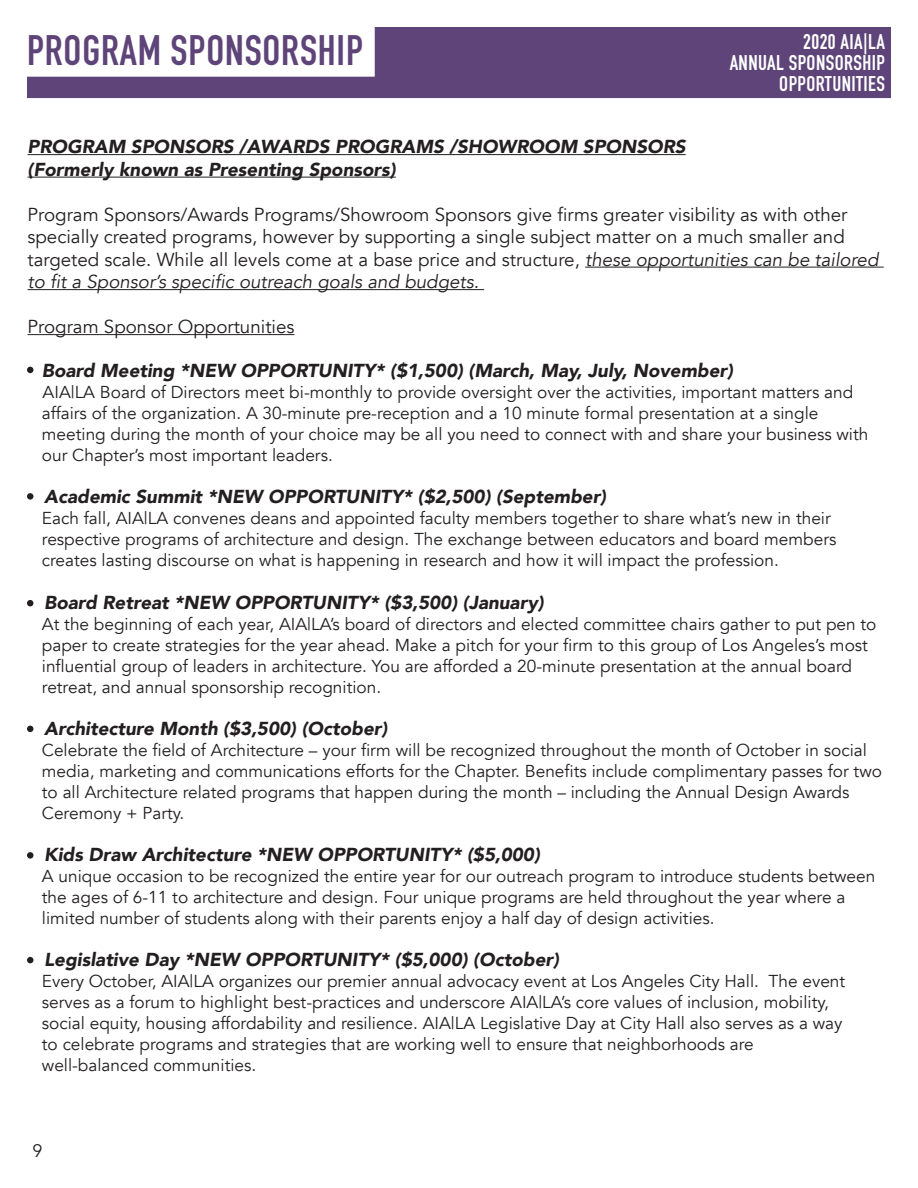
<style>
.page{position:relative;width:918px;height:1188px;background:#fff}
.page>*{position:absolute;margin:0;border:0;box-sizing:border-box;transform-origin:0 0}
.t1{font:700 42px "DIN Condensed";letter-spacing:.02em;color:#5e4479}
.t2{font:700 21px "DIN Condensed";letter-spacing:.02em;color:#fff}
.t3{font:italic 900 18.75px "Avenir";color:#231f20}
.t4{font:18.75px "Avenir";color:#231f20}
.t5{font:italic 18.75px/22.5px "Avenir";color:#231f20}
.t6{font:18px "Avenir";color:#231f20}
.t7{font:17.25px "Avenir";color:#231f20}
.s1{font-style:normal}
</style>
<div class="page">
<svg style="left:27px;top:27px;width:864px;height:71px;fill:#5e4479"></svg>
<hr style="left:28px;top:154px;width:658px;height:1px;background:#231f20">
<hr style="left:28px;top:177px;width:368px;height:1px;background:#231f20">
<hr style="left:585px;top:267px;width:299px;height:1px;background:#231f20">
<hr style="left:28px;top:289px;width:456px;height:1px;background:#231f20">
<hr style="left:28px;top:334px;width:266px;height:1px;background:#231f20">
<svg style="left:27px;top:367px;width:6px;height:6px"></svg>
<div style="left:27px;top:493px;width:6px;height:7px;background:#231f20;border-radius:50%"></div>
<svg style="left:27px;top:600px;width:6px;height:6px"></svg>
<svg style="left:27px;top:726px;width:6px;height:6px"></svg>
<div style="left:27px;top:852px;width:6px;height:7px;background:#231f20;border-radius:50%"></div>
<svg style="left:27px;top:957px;width:6px;height:6px"></svg>
<p class="t1" style="left:27px;top:22px;width:338px">PROGRAM SPONSORSHIP</p>
<p class="t2" style="left:803px;top:27px;width:83px">2020 AIA|LA</p>
<p class="t2" style="left:730px;top:48px;width:157px">ANNUAL SPONSORSHIP</p>
<p class="t2" style="left:779px;top:69px;width:107px">OPPORTUNITIES</p>
<p class="t3" style="left:28px;top:131px;width:660px">PROGRAM SPONSORS /AWARDS PROGRAMS /SHOWROOM SPONSORS</p>
<p class="t3" style="left:28px;top:154px;width:370px">(Formerly known as Presenting Sponsors)</p>
<p class="t4" style="left:28px;top:203px;width:821px">Program Sponsors/Awards Programs/Showroom Sponsors give firms greater visibility as with other</p>
<p class="t4" style="left:28px;top:226px;width:819px">specially created programs, however by supporting a single subject matter on a much smaller and</p>
<p class="t5" style="left:28px;top:248px;width:852px"><span class="s1">targeted scale. While all levels come at a base price and structure,</span> these opportunities can be tailored to fit a Sponsor’s specific outreach goals and budgets.</p>
<p class="t4" style="left:28px;top:316px;width:268px">Program Sponsor Opportunities</p>
<p class="t3" style="left:42px;top:355px;width:693px">Board Meeting *NEW OPPORTUNITY* ($1,500) (March, May, July, November)</p>
<p class="t7" style="left:43px;top:381px;width:812px">AIA|LA Board of Directors meet bi-monthly to provide oversight over the activities, important matters and</p>
<p class="t7" style="left:42px;top:402px;width:778px">affairs of the organization. A 30-minute pre-reception and a 10 minute formal presentation at a single</p>
<p class="t7" style="left:42px;top:423px;width:828px">meeting during the month of your choice may be all you need to connect with and share your business with</p>
<p class="t7" style="left:42px;top:444px;width:292px">our Chapter’s most important leaders.</p>
<p class="t3" style="left:44px;top:481px;width:564px">Academic Summit *NEW OPPORTUNITY* ($2,500) (September)</p>
<p class="t7" style="left:42px;top:507px;width:790px">Each fall, AIA|LA convenes deans and appointed faculty members together to share what’s new in their</p>
<p class="t7" style="left:42px;top:528px;width:796px">respective programs of architecture and design. The exchange between educators and board members</p>
<p class="t7" style="left:42px;top:549px;width:738px">creates lasting discourse on what is happening in research and how it will impact the profession.</p>
<p class="t3" style="left:44px;top:587px;width:501px">Board Retreat *NEW OPPORTUNITY* ($3,500) (January)</p>
<p class="t7" style="left:42px;top:614px;width:836px">At the beginning of each year, AIA|LA’s board of directors and elected committee chairs gather to put pen to</p>
<p class="t7" style="left:42px;top:635px;width:828px">paper to create strategies for the year ahead. Make a pitch for your firm to this group of Los Angeles’s most</p>
<p class="t7" style="left:42px;top:656px;width:812px">influential group of leaders in architecture. You are afforded a 20-minute presentation at the annual board</p>
<p class="t7" style="left:42px;top:677px;width:341px">retreat, and annual sponsorship recognition.</p>
<p class="t3" style="left:44px;top:713px;width:345px">Architecture Month ($3,500) (October)</p>
<p class="t7" style="left:42px;top:740px;width:827px">Celebrate the field of Architecture – your firm will be recognized throughout the month of October in social</p>
<p class="t7" style="left:42px;top:761px;width:842px">media, marketing and communications efforts for the Chapter. Benefits include complimentary passes for two</p>
<p class="t7" style="left:42px;top:782px;width:809px">to all Architecture related programs that happen during the month – including the Annual Design Awards</p>
<p class="t7" style="left:42px;top:803px;width:144px">Ceremony + Party.</p>
<p class="t3" style="left:44px;top:839px;width:497px">Kids Draw Architecture *NEW OPPORTUNITY* ($5,000)</p>
<p class="t7" style="left:42px;top:866px;width:835px">A unique occasion to be recognized the entire year for our outreach program to introduce students between</p>
<p class="t7" style="left:42px;top:887px;width:805px">the ages of 6-11 to architecture and design. Four unique programs are held throughout the year where a</p>
<p class="t7" style="left:42px;top:908px;width:674px">limited number of students along with their parents enjoy a half day of design activities.</p>
<p class="t3" style="left:44px;top:944px;width:516px">Legislative Day *NEW OPPORTUNITY* ($5,000) (October)</p>
<p class="t7" style="left:42px;top:971px;width:805px">Every October, AIA|LA organizes our premier annual advocacy event at Los Angeles City Hall. The event</p>
<p class="t7" style="left:42px;top:992px;width:789px">serves as a forum to highlight best-practices and underscore AIA|LA’s core values of inclusion, mobility,</p>
<p class="t7" style="left:42px;top:1013px;width:802px">social equity, housing affordability and resilience. AIA|LA Legislative Day at City Hall also serves as a way</p>
<p class="t7" style="left:42px;top:1034px;width:713px">to celebrate programs and strategies that are working well to ensure that neighborhoods are</p>
<p class="t7" style="left:42px;top:1055px;width:216px">well-balanced communities.</p>
<p class="t6" style="left:33px;top:1140px;width:12px">9</p>
</div>
